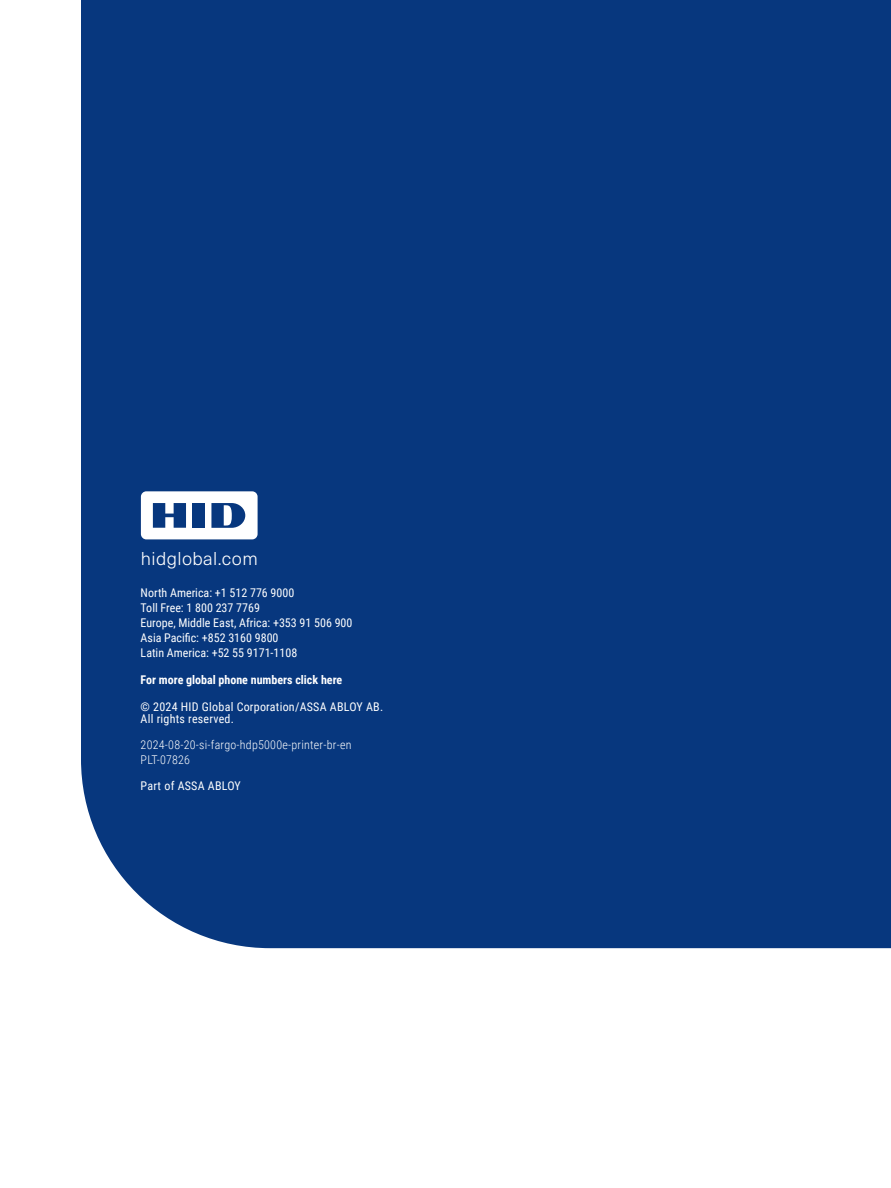
<style>
.page{position:relative;width:891px;height:1188px;background:#fff}
.page>*{position:absolute;margin:0;border:0;box-sizing:border-box;transform-origin:0 0}
.t1{font:300 18.3px "Neue Haas Unica Pro";letter-spacing:.02em;color:#fff}
.t2{font:12px/15px "Roboto Condensed";color:#fff}
.t3{font:12px/12.1px "Roboto Condensed";letter-spacing:.02em;color:#fff}
.br_contact_rev_name_plt{font:300 12px/15px "Roboto Condensed";letter-spacing:.02em;color:#fff}
.t4{font:700 12px "Roboto Condensed";color:#fff}
</style>
<div class="page">
<div style="left:81px;top:0;width:810px;height:948px;background:#07377e"></div>
<div style="left:141px;top:491px;width:117px;height:48px;background:#fff;border-radius:5px"></div>
<div style="left:193px;top:503px;width:12px;height:25px;background:#07377e"></div>
<svg style="left:153px;top:503px;width:33px;height:25px"></svg>
<svg style="left:211px;top:503px;width:34px;height:25px"></svg>
<h1 class="t1" style="left:141px;top:547px;width:118px">hidglobal.com</h1>
<p class="t2" style="left:141px;top:584px;width:213px">North America: +1 512 776 9000<br>Toll Free: 1 800 237 7769<br>Europe, Middle East, Africa: +353 91 506 900<br>Asia Pacific: +852 3160 9800<br>Latin America: +52 55 9171-1108</p>
<p class="t4" style="left:141px;top:671px;width:203px">For more global phone numbers click here</p>
<p class="t3" style="left:141px;top:700px;width:244px">© 2024 HID Global Corporation/ASSA ABLOY AB.<br>All rights reserved.</p>
<p class="br_contact_rev_name_plt" style="left:141px;top:737px;width:212px">2024-08-20-si-fargo-hdp5000e-printer-br-en<br>PLT-07826</p>
<p class="t3" style="left:141px;top:779px;width:102px">Part of ASSA ABLOY</p>
</div>
